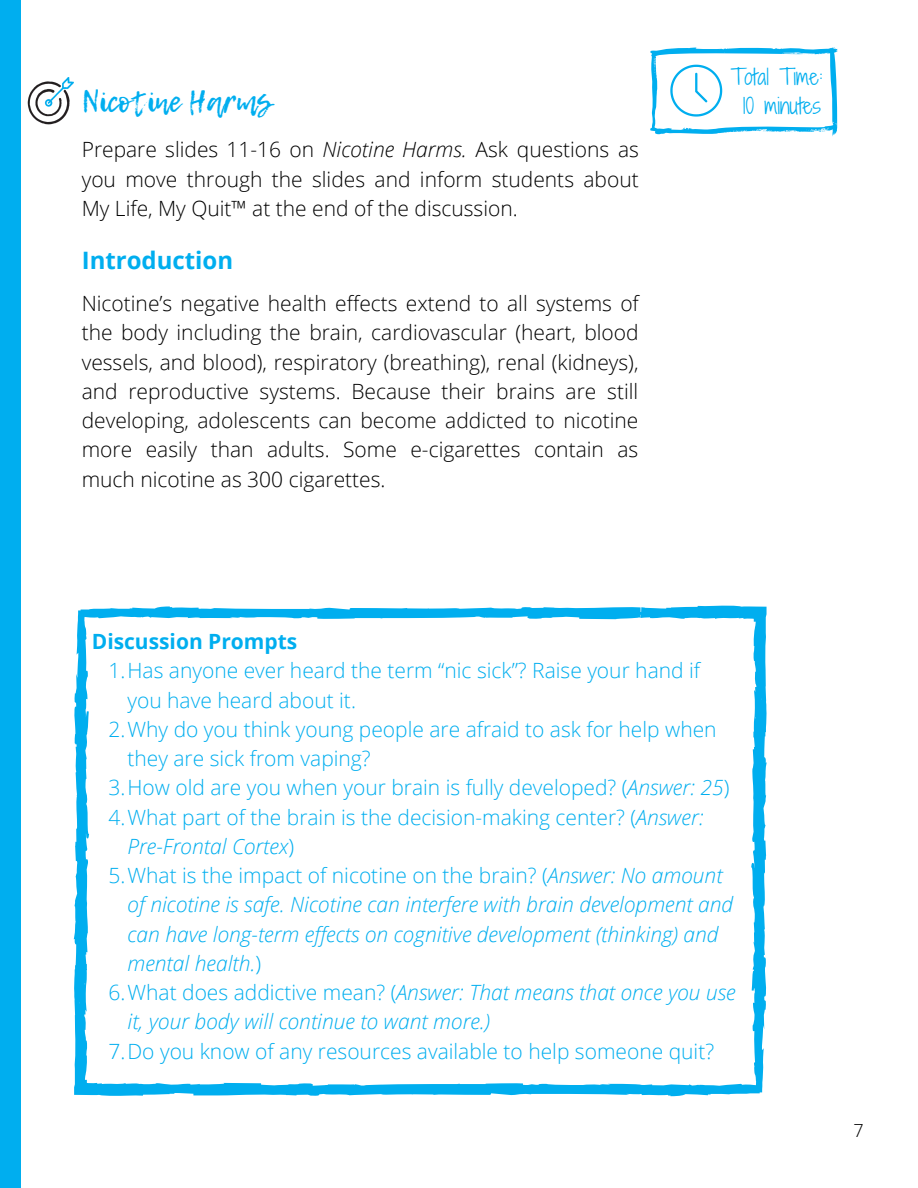
<style>
.page{position:relative;width:918px;height:1188px;background:#fff}
.page>*{position:absolute;margin:0;border:0;box-sizing:border-box;transform-origin:0 0}
.t1{font:30px "Lemon Tuesday";color:#00aeef}
.t2{font:700 24px "Open Sans";color:#00aeef}
.t3{font:300 21px/29.2px "Open Sans";color:#000;text-align:justify}
.t4{font:300 21px "Open Sans";color:#00aeef}
.t5{font:italic 300 21px "Open Sans";color:#00aeef}
.t6{font:21px/29.2px "Shadows Into Light Two";color:#00aeef;text-align:center}
.t7{font:700 21px "Open Sans";color:#00aeef}
.t8{font:300 18px "Open Sans";color:#000}
.s1{font-style:italic}
.s2{font-style:normal}
</style>
<div class="page">
<svg style="left:650px;top:47px;width:188px;height:90px"></svg>
<div style="left:0;top:0;width:21px;height:1188px;background:#00aeef"></div>
<img style="left:27px;top:78px;width:47px;height:47px">
<svg style="left:74px;top:606px;width:693px;height:490px"></svg>
<h1 class="t1" style="left:82px;top:79px;width:192px">Nicotine Harms</h1>
<p class="t3" style="left:82px;top:134px;width:559px">Prepare slides 11-16 on <span class="s1">Nicotine Harms.</span> Ask questions as you move through the slides and inform students about My Life, My Quit™ at the end of the discussion.</p>
<p class="t2" style="left:82px;top:243px;width:153px">Introduction</p>
<p class="t3" style="left:82px;top:288px;width:559px">Nicotine’s negative health effects extend to all systems of the body including the brain, cardiovascular (heart, blood vessels, and blood), respiratory (breathing), renal (kidneys), and reproductive systems. Because their brains are still developing, adolescents can become addicted to nicotine more easily than adults. Some e-cigarettes contain as much nicotine as 300 cigarettes.</p>
<p class="t6" style="left:731px;top:62px;width:94px">Total Time:<br>10 minutes</p>
<p class="t7" style="left:92px;top:627px;width:207px">Discussion Prompts</p>
<p class="t4" style="left:108px;top:656px;width:593px">1.Has anyone ever heard the term “nic sick”? Raise your hand if</p>
<p class="t4" style="left:127px;top:685px;width:230px">you have heard about it.</p>
<p class="t4" style="left:108px;top:714px;width:610px">2.Why do you think young people are afraid to ask for help when</p>
<p class="t4" style="left:127px;top:744px;width:245px">they are sick from vaping?</p>
<p class="t4" style="left:108px;top:773px;width:622px">3.How old are you when your brain is fully developed? (<span class="s1">Answer: 25</span>)</p>
<p class="t4" style="left:108px;top:802px;width:597px">4.What part of the brain is the decision-making center? (<span class="s1">Answer:</span></p>
<p class="t5" style="left:127px;top:831px;width:168px">Pre-Frontal Cortex<span class="s2">)</span></p>
<p class="t4" style="left:108px;top:861px;width:616px">5.What is the impact of nicotine on the brain? (<span class="s1">Answer: No amount</span></p>
<p class="t5" style="left:127px;top:890px;width:607px">of nicotine is safe. Nicotine can interfere with brain development and</p>
<p class="t5" style="left:127px;top:919px;width:593px">can have long-term effects on cognitive development (thinking) and</p>
<p class="t5" style="left:127px;top:948px;width:135px">mental health.<span class="s2">)</span></p>
<p class="t5" style="left:108px;top:978px;width:629px"><span class="s2">6.What does addictive mean? (</span>Answer: That means that once you use</p>
<p class="t5" style="left:127px;top:1007px;width:364px">it, your body will continue to want more.)</p>
<p class="t4" style="left:108px;top:1036px;width:607px">7.Do you know of any resources available to help someone quit?</p>
<p class="t8" style="left:854px;top:1118px;width:12px">7</p>
</div>
